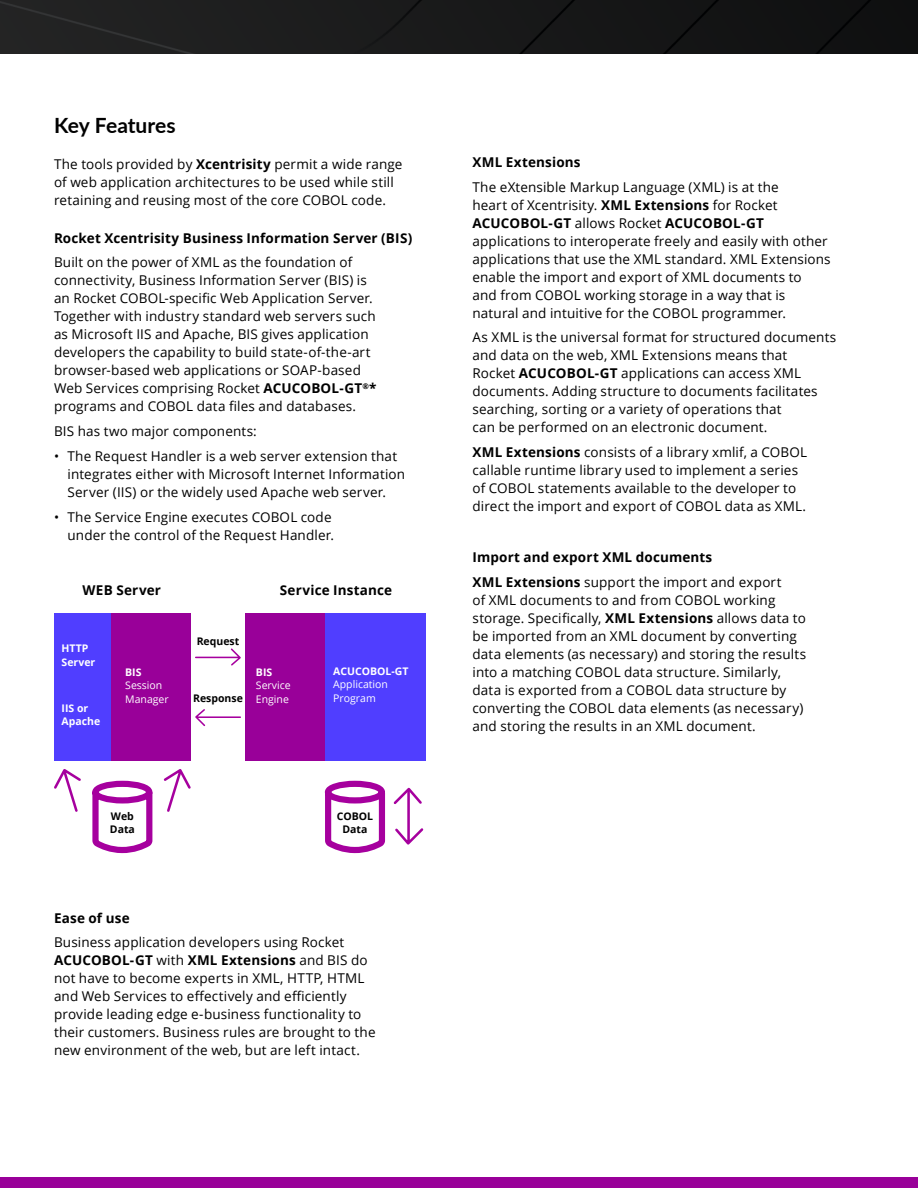
<style>
.page{position:relative;width:918px;height:1188px;background:#fff}
.page>*{position:absolute;margin:0;border:0;box-sizing:border-box;transform-origin:0 0}
.t1{font:700 21px "Lato";letter-spacing:-.005em;color:#000}
.t2{font:13.5px/18px "Open Sans";letter-spacing:.01em;color:#000}
.t3{font:700 13.5px/24.8px "Open Sans";letter-spacing:.015em;color:#000}
.t4{font:10.5px/13.5px "Open Sans";color:#fff}
.t5{font:700 10.5px/13.5px "Open Sans";color:#fff}
.t6{font:700 10.5px/13.5px "Open Sans";color:#000;text-align:center}
.s1{font-weight:700}
.s2{font-weight:400}
</style>
<div class="page">
<div style="left:0;top:1177px;width:918px;height:11px;background:#909"></div>
<img style="left:0;top:0;width:918px;height:54px">
<div style="left:54px;top:613px;width:58px;height:148px;background:#503eff"></div>
<div style="left:111px;top:613px;width:80px;height:148px;background:#909"></div>
<div style="left:245px;top:613px;width:80px;height:148px;background:#909"></div>
<div style="left:325px;top:613px;width:101px;height:148px;background:#503eff"></div>
<svg style="left:54px;top:769px;width:99px;height:85px"></svg>
<svg style="left:163px;top:769px;width:28px;height:43px"></svg>
<svg style="left:324px;top:780px;width:100px;height:74px"></svg>
<svg style="left:195px;top:709px;width:46px;height:18px"></svg>
<svg style="left:195px;top:648px;width:46px;height:18px"></svg>
<h1 class="t1" style="left:54px;top:110px;width:123px">Key Features</h1>
<p class="t2" style="left:54px;top:155px;width:350px">The tools provided by <span class="s1">Xcentrisity</span> permit a wide range of web application architectures to be used while still retaining and reusing most of the core COBOL code.</p>
<p class="t3" style="left:54px;top:225px;width:360px">Rocket Xcentrisity Business Information Server (BIS)</p>
<p class="t2" style="left:54px;top:253px;width:324px">Built on the power of XML as the foundation of connectivity, Business Information Server (BIS) is an Rocket COBOL-specific Web Application Server.<br>Together with industry standard web servers such as Microsoft IIS and Apache, BIS gives application developers the capability to build state-of-the-art browser-based web applications or SOAP-based Web Services comprising Rocket <span class="s1">ACUCOBOL-GT</span><sup>®</sup><span class="s1">* </span>programs and COBOL data files and databases.</p>
<p class="t2" style="left:54px;top:422px;width:204px">BIS has two major components:</p>
<p class="t2" style="left:68px;top:447px;width:339px;text-indent:-14px">• The Request Handler is a web server extension that integrates either with Microsoft Internet Information<br>Server (IIS) or the widely used Apache web server.</p>
<p class="t2" style="left:54px;top:507px;width:281px;text-align:right">• The Service Engine executes COBOL code under the control of the Request Handler.</p>
<p class="t3" style="left:83px;top:578px;width:80px">WEB Server</p>
<p class="t3" style="left:280px;top:578px;width:114px">Service Instance</p>
<p class="t5" style="left:62px;top:641px;width:35px">HTTP<br>Server</p>
<p class="t5" style="left:62px;top:701px;width:40px">IIS or<br>Apache</p>
<p class="t5" style="left:125px;top:665px;width:18px">BIS</p>
<p class="t4" style="left:125px;top:679px;width:45px">Session<br>Manager</p>
<p class="t6" style="left:197px;top:634px;width:44px">Request</p>
<p class="t6" style="left:193px;top:691px;width:51px">Response</p>
<p class="t5" style="left:256px;top:665px;width:18px">BIS</p>
<p class="t4" style="left:256px;top:679px;width:36px">Service<br>Engine</p>
<p class="t6" style="left:110px;top:809px;width:27px;text-align:left">Web<br>Data</p>
<p class="t5" style="left:333px;top:664px;width:77px">ACUCOBOL-GT</p>
<p class="t4" style="left:333px;top:677px;width:56px">Application<br>Program</p>
<p class="t6" style="left:337px;top:809px;width:38px">COBOL<br>Data</p>
<p class="t3" style="left:54px;top:905px;width:77px">Ease of use</p>
<p class="t2" style="left:54px;top:933px;width:323px">Business application developers using Rocket <span class="s1">ACUCOBOL-GT</span> with <span class="s1">XML Extensions</span> and BIS do not have to become experts in XML, HTTP, HTML and Web Services to effectively and efficiently provide leading edge e-business functionality to their customers. Business rules are brought to the new environment of the web, but are left intact.</p>
<p class="t3" style="left:472px;top:149px;width:110px">XML Extensions</p>
<p class="t2" style="left:472px;top:177px;width:360px">The eXtensible Markup Language (XML) is at the<br>heart of Xcentrisity. <span class="s1">XML Extensions</span> for Rocket <span class="s1">ACUCOBOL-GT</span> allows Rocket <span class="s1">ACUCOBOL-GT </span>applications to interoperate freely and easily with other applications that use the XML standard. XML Extensions enable the import and export of XML documents to<br>and from COBOL working storage in a way that is natural and intuitive for the COBOL programmer.</p>
<p class="t2" style="left:473px;top:328px;width:365px">As XML is the universal format for structured documents and data on the web, XML Extensions means that<br>Rocket <span class="s1">ACUCOBOL-GT</span> applications can access XML documents. Adding structure to documents facilitates searching, sorting or a variety of operations that<br>can be performed on an electronic document.</p>
<p class="t2" style="left:473px;top:443px;width:336px"><span class="s1">XML Extensions</span> consists of a library xmlif, a COBOL callable runtime library used to implement a series of COBOL statements available to the developer to direct the import and export of COBOL data as XML.</p>
<p class="t3" style="left:473px;top:544px;width:311px">Import and export XML documents<br>XML Extensions <span class="s2">support the import and export</span></p>
<p class="t2" style="left:473px;top:590px;width:335px">of XML documents to and from COBOL working storage. Specifically, <span class="s1">XML Extensions</span> allows data to be imported from an XML document by converting data elements (as necessary) and storing the results into a matching COBOL data structure. Similarly, data is exported from a COBOL data structure by converting the COBOL data elements (as necessary) and storing the results in an XML document.</p>
</div>
